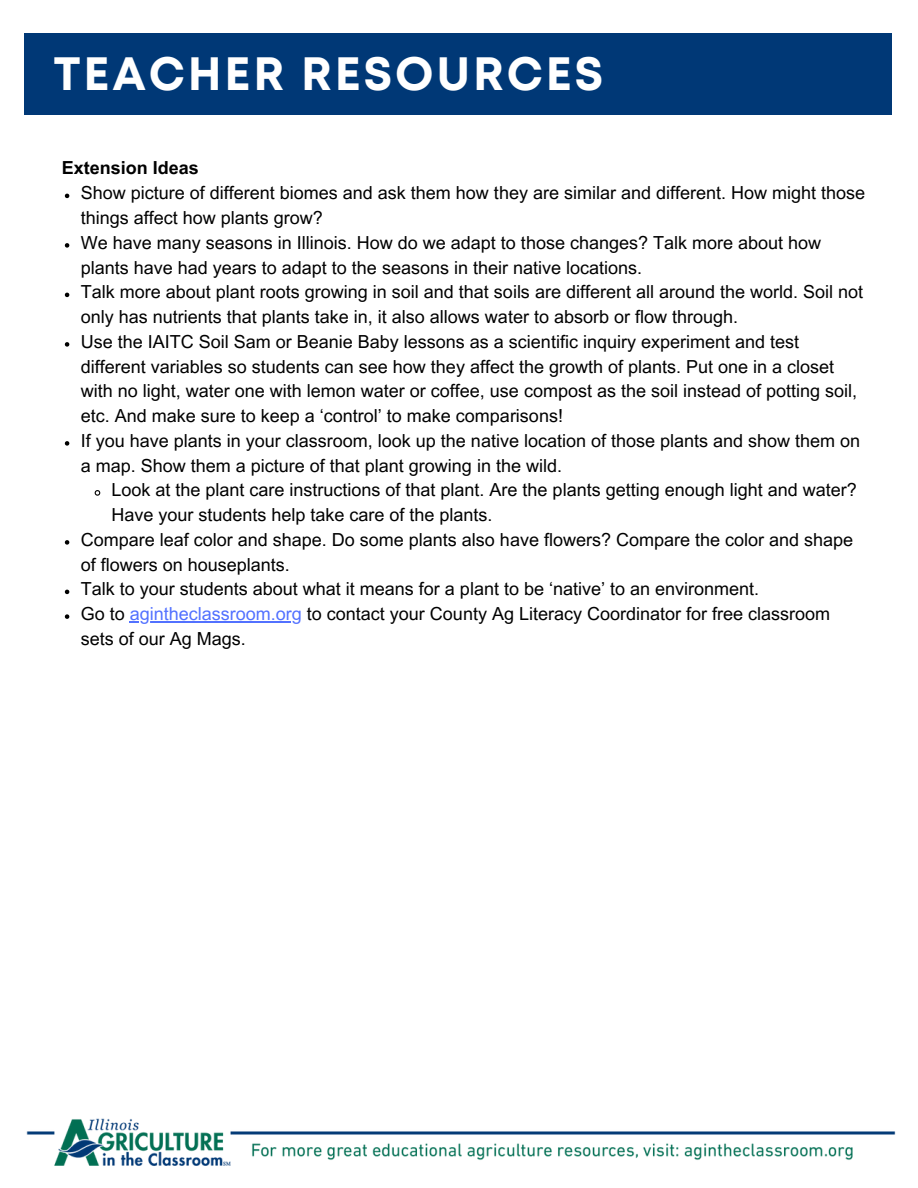
<style>
.page{position:relative;width:918px;height:1188px;background:#fff}
.page>*{position:absolute;margin:0;border:0;box-sizing:border-box;transform-origin:0 0}
.t1{font:700 46.65px "Mont";letter-spacing:.06em;color:#fff}
.t2{font:18px/24.8px "Arial MT Pro";color:#000}
.t3{font:700 18px "Arial MT Pro";color:#000}
.s1{color:#5271ff}
</style>
<div class="page">
<div style="left:25px;top:33px;width:867px;height:81px;background:#003876"></div>
<svg style="left:65px;top:194px;width:4px;height:4px"></svg>
<svg style="left:65px;top:243px;width:4px;height:5px"></svg>
<svg style="left:65px;top:293px;width:4px;height:4px"></svg>
<svg style="left:65px;top:342px;width:4px;height:5px"></svg>
<svg style="left:65px;top:441px;width:4px;height:5px"></svg>
<svg style="left:94px;top:490px;width:7px;height:6px"></svg>
<svg style="left:65px;top:540px;width:4px;height:5px"></svg>
<svg style="left:65px;top:590px;width:4px;height:4px"></svg>
<svg style="left:65px;top:614px;width:4px;height:5px"></svg>
<hr style="left:130px;top:621px;width:172px;height:1px;background:#5271ff">
<img style="left:26px;top:1118px;width:870px;height:48px">
<h1 class="t1" style="left:54px;top:56px;width:551px">TEACHER RESOURCES</h1>
<h2 class="t3" style="left:62px;top:161px;width:139px">Extension Ideas</h2>
<p class="t2" style="left:81px;top:183px;width:786px">Show picture of different biomes and ask them how they are similar and different. How might those things affect how plants grow?</p>
<p class="t2" style="left:81px;top:232px;width:742px">We have many seasons in Illinois. How do we adapt to those changes? Talk more about how plants have had years to adapt to the seasons in their native locations.</p>
<p class="t2" style="left:81px;top:282px;width:784px">Talk more about plant roots growing in soil and that soils are different all around the world. Soil not only has nutrients that plants take in, it also allows water to absorb or flow through.</p>
<p class="t2" style="left:81px;top:331px;width:778px">Use the IAITC Soil Sam or Beanie Baby lessons as a scientific inquiry experiment and test different variables so students can see how they affect the growth of plants. Put one in a closet with no light, water one with lemon water or coffee, use compost as the soil instead of potting soil, etc. And make sure to keep a ‘control’ to make comparisons!</p>
<p class="t2" style="left:81px;top:430px;width:781px">If you have plants in your classroom, look up the native location of those plants and show them on a map. Show them a picture of that plant growing in the wild.</p>
<p class="t2" style="left:111px;top:480px;width:747px">Look at the plant care instructions of that plant. Are the plants getting enough light and water?<br>Have your students help take care of the plants.</p>
<p class="t2" style="left:81px;top:529px;width:774px">Compare leaf color and shape. Do some plants also have flowers? Compare the color and shape of flowers on houseplants.</p>
<p class="t2" style="left:81px;top:579px;width:680px">Talk to your students about what it means for a plant to be ‘native’ to an environment.</p>
<p class="t2" style="left:81px;top:604px;width:751px">Go to <span class="s1">agintheclassroom.org</span> to contact your County Ag Literacy Coordinator for free classroom</p>
<p class="t2" style="left:81px;top:628px;width:167px">sets of our Ag Mags.</p>
</div>
